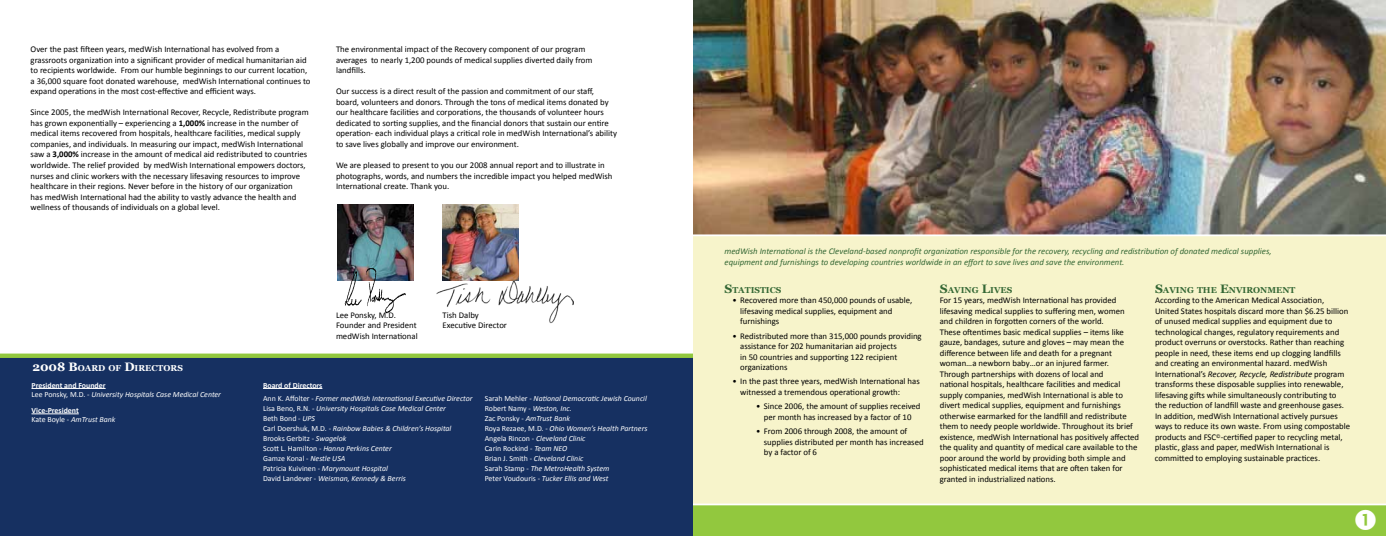
<style>
.page{position:relative;width:1386px;height:536px;background:#fff}
.page>*{position:absolute;margin:0;border:0;box-sizing:border-box;transform-origin:0 0}
.t1{font:8.75px/10.5px "Calibri";color:#000}
.t2{font:italic 8.75px/10.5px "Calibri";color:#346734}
.t3{font:700 8.58px "Georgia";color:#346734}
.t4{font:700 8.58px "Georgia";color:#fff}
.t5{font:italic 7.88px/10px "Calibri";color:#fff}
.t6{font:700 7.88px/8.8px "Calibri";color:#fff}
.s1{font-weight:700}
.s2{font-size:12.25px}
.s3{font-weight:700;font-style:normal}
.s4{font-style:normal}
.s5{font-weight:400}
.s6{font-weight:400;font-style:italic}
.s7{font-style:italic}
</style>
<div class="page">
<img style="left:437px;top:280px;width:136px;height:44px">
<div style="left:0;top:357px;width:693px;height:179px;background:#163061"></div>
<hr style="left:32px;top:388px;width:74px;height:1px;background:#fff">
<hr style="left:32px;top:413px;width:47px;height:1px;background:#fff">
<div style="left:0;top:353px;width:693px;height:5px;background:#92c83e"></div>
<img style="left:338px;top:205px;width:75px;height:75px">
<img style="left:443px;top:205px;width:75px;height:75px">
<hr style="left:263px;top:388px;width:59px;height:1px;background:#fff">
<div style="left:693px;top:0;width:693px;height:536px;background:#f7f4cb"></div>
<img style="left:693px;top:0;width:693px;height:234px">
<div style="left:693px;top:504px;width:693px;height:32px;background:#92c83e"></div>
<hr style="left:693px;top:503px;width:693px;height:2px;background:#fff">
<hr style="left:693px;top:234px;width:693px;height:2px;background:#fff">
<img style="left:345px;top:267px;width:61px;height:47px">
<p class="t1" style="left:31px;top:44px;width:281px">Over the past fifteen years, medWish International has evolved from a grassroots organization into a significant provider of medical humanitarian aid to recipients worldwide. From our humble beginnings to our current location, a 36,000 square foot donated warehouse, medWish International continues to expand operations in the most cost-effective and efficient ways.</p>
<p class="t1" style="left:31px;top:107px;width:280px">Since 2005, the medWish International Recover, Recycle, Redistribute program has grown exponentially – experiencing a <span class="s1">1,000%</span> increase in the number of medical items recovered from hospitals, healthcare facilities, medical supply companies, and individuals. In measuring our impact, medWish International saw a <span class="s1">3,000%</span> increase in the amount of medical aid redistributed to countries worldwide. The relief provided by medWish International empowers doctors, nurses and clinic workers with the necessary lifesaving resources to improve healthcare in their regions. Never before in the history of our organization<br>has medWish International had the ability to vastly advance the health and wellness of thousands of individuals on a global level.</p>
<p class="t1" style="left:336px;top:44px;width:258px">The environmental impact of the Recovery component of our program averages to nearly 1,200 pounds of medical supplies diverted daily from landfills.</p>
<p class="t1" style="left:336px;top:86px;width:283px">Our success is a direct result of the passion and commitment of our staff, board, volunteers and donors. Through the tons of medical items donated by our healthcare facilities and corporations, the thousands of volunteer hours dedicated to sorting supplies, and the financial donors that sustain our entire operation- each individual plays a critical role in medWish International’s ability to save lives globally and improve our environment.</p>
<p class="t1" style="left:336px;top:159px;width:278px">We are pleased to present to you our 2008 annual report and to illustrate in photographs, words, and numbers the incredible impact you helped medWish<br>International create. Thank you.</p>
<p class="t4" style="left:32px;top:363px;width:152px"><span class="s2">2008 B</span>OARD OF <span class="s2">D</span>IRECTORS</p>
<p class="t1" style="left:336px;top:309px;width:83px">Lee Ponsky, M.D.<br>Founder and President medWish International</p>
<p class="t1" style="left:443px;top:309px;width:66px">Tish Dalby<br>Executive Director</p>
<p class="t5" style="left:32px;top:380px;width:191px;line-height:8.8px"><span class="s3">President and Founder<br></span><span class="s4">Lee Ponsky, M.D. -</span> University Hospitals Case Medical Center</p>
<p class="t6" style="left:32px;top:405px;width:85px">Vice-President<br><span class="s5">Kate Boyle -</span> <span class="s6">AmTrust Bank</span></p>
<p class="t6" style="left:263px;top:380px;width:61px">Board of Directors</p>
<p class="t5" style="left:263px;top:392px;width:211px"><span class="s4">Ann K. Affolter -</span> Former medWish International Executive Director <span class="s4">Lisa Beno, R.N. -</span> University Hospitals Case Medical Center<br><span class="s4">Beth Bond -</span> UPS<br><span class="s4">Carl Doershuk, M.D. -</span> Rainbow Babies &amp; Children’s Hospital <span class="s4">Brooks Gerbitz -</span> Swagelok<br><span class="s4">Scott L. Hamilton -</span> Hanna Perkins Center<br><span class="s4">Gamze Konal -</span> Nestle USA<br><span class="s4">Patricia Kuivinen -</span> Marymount Hospital<br><span class="s4">David Landever -</span> Weisman, Kennedy &amp; Berris</p>
<p class="t5" style="left:485px;top:392px;width:164px"><span class="s4">Sarah Mehler -</span> National Democratic Jewish Council <span class="s4">Robert Namy -</span> Weston, Inc.<br><span class="s4">Zac Ponsky -</span> AmTrust Bank<br><span class="s4">Roya Rezaee, M.D. -</span> Ohio Women’s Health Partners <span class="s4">Angela Rincon -</span> Cleveland Clinic<br><span class="s4">Carin Rockind -</span> Team NEO<br><span class="s4">Brian J. Smith -</span> Cleveland Clinic<br><span class="s4">Sarah Stamp -</span> The MetroHealth System<br><span class="s4">Peter Voudouris -</span> Tucker Ellis and West</p>
<p class="t2" style="left:724px;top:245px;width:549px">medWish International is the Cleveland-based nonprofit organization responsible for the recovery, recycling and redistribution of donated medical supplies, equipment and furnishings to developing countries worldwide in an effort to save lives and save the environment.</p>
<p class="t3" style="left:724px;top:284px;width:58px"><span class="s2">S</span>TATISTICS</p>
<p class="t1" style="left:740px;top:294px;width:174px;text-indent:-8px">• Recovered more than 450,000 pounds of usable, lifesaving medical supplies, equipment and furnishings</p>
<p class="t1" style="left:740px;top:330px;width:183px;text-indent:-8px">• Redistributed more than 315,000 pounds providing assistance for 202 humanitarian aid projects<br>in 50 countries and supporting 122 recipient organizations</p>
<p class="t1" style="left:740px;top:376px;width:181px;text-indent:-8px">• In the past three years, medWish International has witnessed a tremendous operational growth:</p>
<p class="t1" style="left:756px;top:401px;width:166px;text-align:center">• Since 2006, the amount of supplies received per month has increased by a factor of 10</p>
<p class="t1" style="left:764px;top:425px;width:161px;text-indent:-8px">• From 2006 through 2008, the amount of supplies distributed per month has increased by a factor of 6</p>
<p class="t3" style="left:940px;top:284px;width:74px"><span class="s2">S</span>AVING <span class="s2">L</span>IVES</p>
<p class="t1" style="left:940px;top:294px;width:201px">For 15 years, medWish International has provided lifesaving medical supplies to suffering men, women and children in forgotten corners of the world.<br>These oftentimes basic medical supplies – items like gauze, bandages, suture and gloves – may mean the difference between life and death for a pregnant woman…a newborn baby…or an injured farmer.<br>Through partnerships with dozens of local and<br>national hospitals, healthcare facilities and medical supply companies, medWish International is able to divert medical supplies, equipment and furnishings otherwise earmarked for the landfill and redistribute them to needy people worldwide. Throughout its brief existence, medWish International has positively affected the quality and quantity of medical care available to the poor around the world by providing both simple and sophisticated medical items that are often taken for granted in industrialized nations.</p>
<p class="t3" style="left:1155px;top:284px;width:142px"><span class="s2">S</span>AVING THE <span class="s2">E</span>NVIRONMENT</p>
<p class="t1" style="left:1155px;top:294px;width:197px">According to the American Medical Association, United States hospitals discard more than $6.25 billion of unused medical supplies and equipment due to technological changes, regulatory requirements and product overruns or overstocks. Rather than reaching people in need, these items end up clogging landfills and creating an environmental hazard. medWish International’s <span class="s7">Recover, Recycle, Redistribute</span> program transforms these disposable supplies into renewable, lifesaving gifts while simultaneously contributing to the reduction of landfill waste and greenhouse gases.<br>In addition, medWish International actively pursues ways to reduce its own waste. From using compostable products and FSC<sup>©</sup>-certified paper to recycling metal, plastic, glass and paper, medWish International is committed to employing sustainable practices.</p>
</div>
